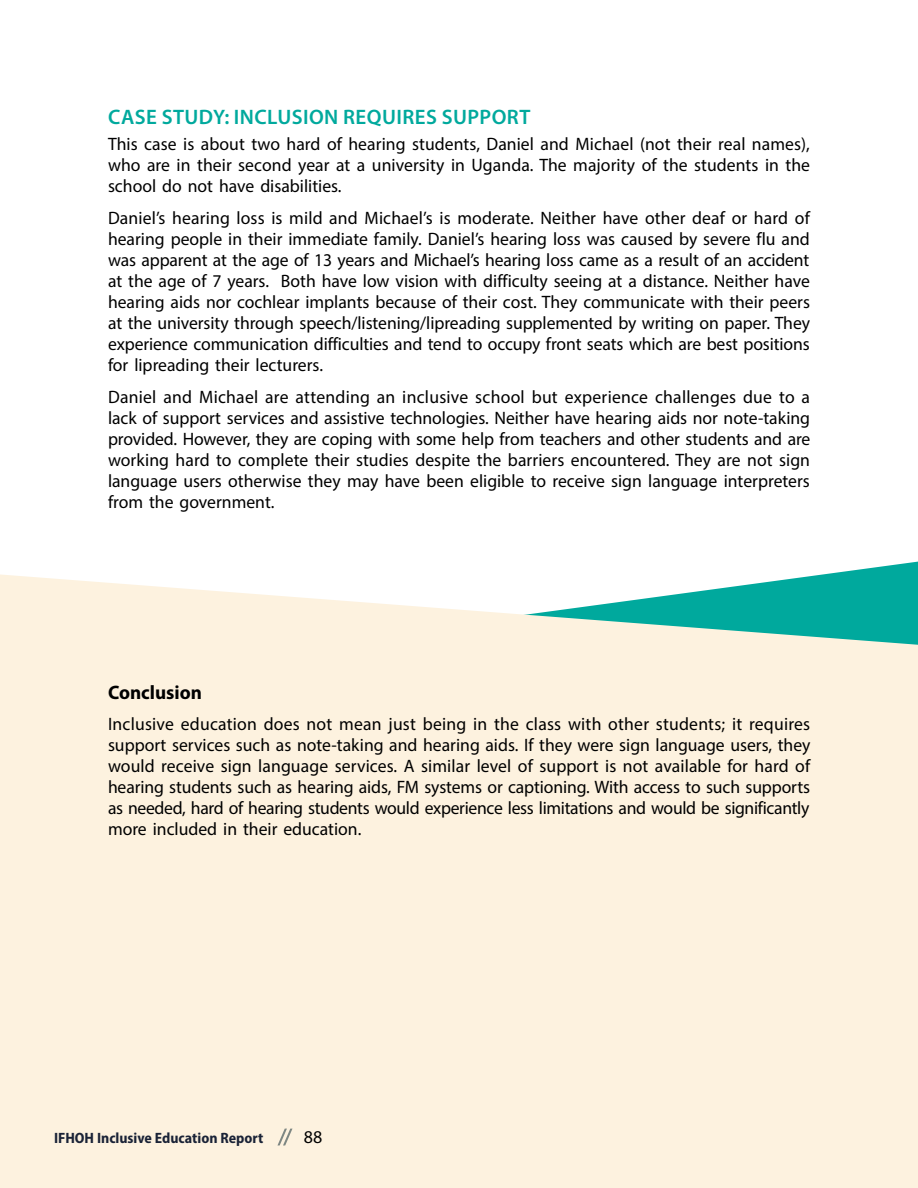
<style>
.page{position:relative;width:918px;height:1188px;background:#fff}
.page>*{position:absolute;margin:0;border:0;box-sizing:border-box;transform-origin:0 0}
.t1{font:600 21px "Myriad Pro";letter-spacing:.02em;color:#00a99d}
.t2{font:700 19.5px "Myriad Pro";color:#000}
.t3{font:18px/21px "Myriad Pro";color:#000;text-align:justify}
.t4{font:700 semi-condensed 15px "Myriad Pro";color:#1a2337}
</style>
<div class="page">
<svg style="left:827px;top:562px;width:91px;height:12px"></svg>
<div style="left:0;top:574px;width:918px;height:614px;background:#fdf2df"></div>
<svg style="left:277px;top:1129px;width:16px;height:16px"></svg>
<p class="t1" style="left:108px;top:103px;width:424px">CASE STUDY: INCLUSION REQUIRES SUPPORT</p>
<p class="t3" style="left:108px;top:133px;width:704px">This case is about two hard of hearing students, Daniel and Michael (not their real names), who are in their second year at a university in Uganda. The majority of the students in the school do not have disabilities.</p>
<p class="t3" style="left:108px;top:207px;width:704px">Daniel’s hearing loss is mild and Michael’s is moderate. Neither have other deaf or hard of hearing people in their immediate family. Daniel’s hearing loss was caused by severe flu and was apparent at the age of 13 years and Michael’s hearing loss came as a result of an accident at the age of 7 years. Both have low vision with difficulty seeing at a distance. Neither have hearing aids nor cochlear implants because of their cost. They communicate with their peers at the university through speech/listening/lipreading supplemented by writing on paper. They experience communication difficulties and tend to occupy front seats which are best positions for lipreading their lecturers.</p>
<p class="t3" style="left:108px;top:386px;width:704px">Daniel and Michael are attending an inclusive school but experience challenges due to a lack of support services and assistive technologies. Neither have hearing aids nor note-taking provided. However, they are coping with some help from teachers and other students and are working hard to complete their studies despite the barriers encountered. They are not sign language users otherwise they may have been eligible to receive sign language interpreters from the government.</p>
<p class="t2" style="left:108px;top:679px;width:96px">Conclusion</p>
<p class="t3" style="left:108px;top:714px;width:704px">Inclusive education does not mean just being in the class with other students; it requires support services such as note-taking and hearing aids. If they were sign language users, they would receive sign language services. A similar level of support is not available for hard of hearing students such as hearing aids, FM systems or captioning. With access to such supports as needed, hard of hearing students would experience less limitations and would be significantly more included in their education.</p>
<p class="t4" style="left:54px;top:1128px;width:211px">IFHOH Inclusive Education Report</p>
<p class="t3" style="left:304px;top:1126px;width:20px">88</p>
</div>
